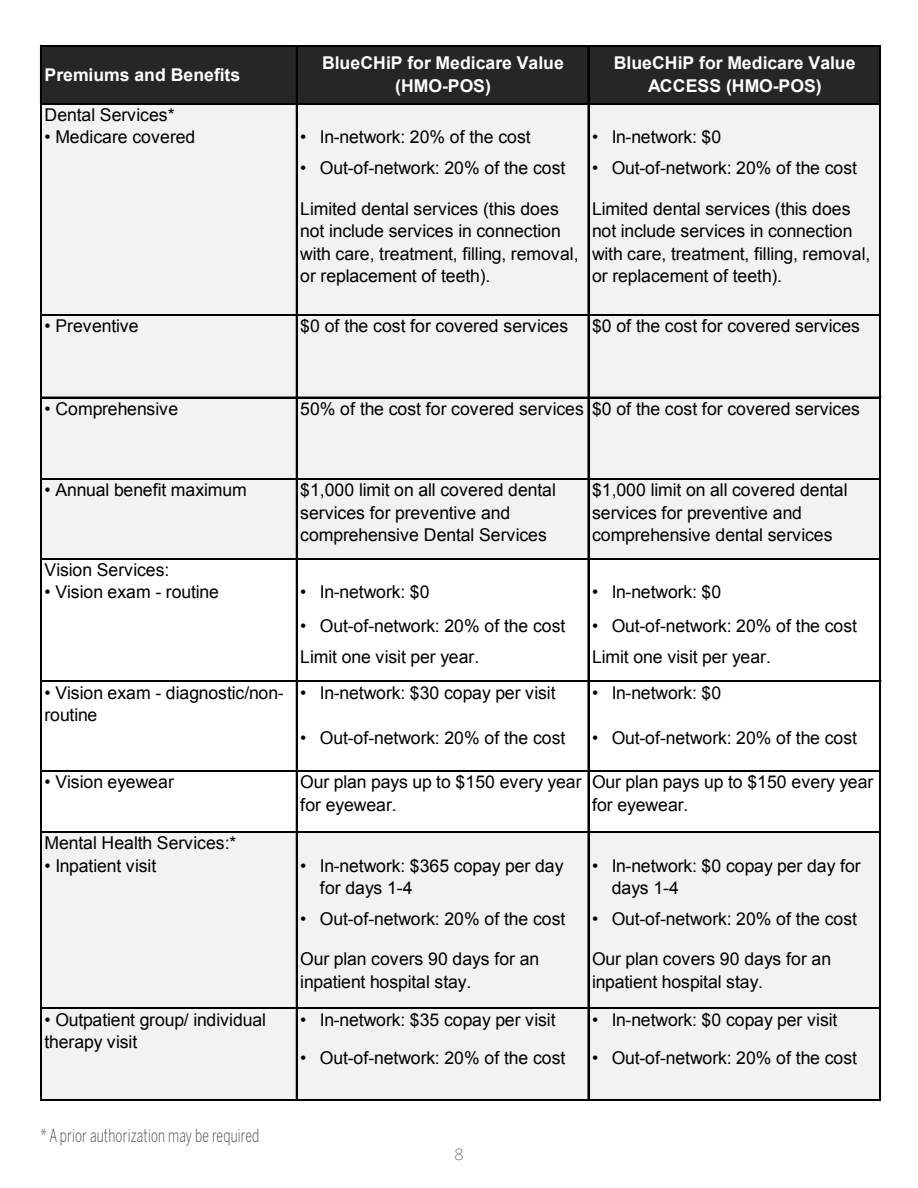
<style>
.page{position:relative;width:918px;height:1188px;background:#fff}
.page>*{position:absolute;margin:0;border:0;box-sizing:border-box;transform-origin:0 0}
.t1{font:300 18px "Benton Sans Condensed";letter-spacing:.01em;color:#4b4c4d;scale:.8 1}
.t2{font:17.7px/22.4px "Arial";color:#000}
.t3{font:700 17.7px/22.6px "Arial";color:#fff;text-align:center}
.t4{font:300 15.3px "Benton Sans";color:#717275}
</style>
<div class="page">
<div style="left:42px;top:47px;width:839px;height:57px;background:#262626"></div>
<hr style="left:42px;top:45px;width:839px;height:2px;background:#000">
<hr style="left:40px;top:45px;width:2px;height:59px;background:#000">
<hr style="left:296px;top:47px;width:2px;height:57px;background:#000">
<hr style="left:588px;top:47px;width:1px;height:57px;background:#000">
<hr style="left:879px;top:47px;width:1px;height:57px;background:#000">
<hr style="left:880px;top:47px;width:1px;height:57px;background:#000">
<div style="left:42px;top:104px;width:839px;height:455px;background:#f2f2f2"></div>
<div style="left:42px;top:832px;width:839px;height:268px;background:#f2f2f2"></div>
<hr style="left:42px;top:103px;width:839px;height:1px;background:#000">
<hr style="left:42px;top:314px;width:839px;height:1px;background:#000">
<hr style="left:42px;top:397px;width:839px;height:1px;background:#000">
<hr style="left:42px;top:478px;width:839px;height:1px;background:#000">
<hr style="left:42px;top:558px;width:839px;height:2px;background:#000">
<hr style="left:42px;top:680px;width:839px;height:1px;background:#000">
<hr style="left:42px;top:681px;width:839px;height:1px;background:#000">
<hr style="left:42px;top:770px;width:839px;height:2px;background:#000">
<hr style="left:42px;top:831px;width:839px;height:1px;background:#000">
<hr style="left:42px;top:1008px;width:839px;height:1px;background:#000">
<hr style="left:42px;top:1099px;width:839px;height:2px;background:#000">
<hr style="left:40px;top:103px;width:2px;height:998px;background:#000">
<hr style="left:296px;top:104px;width:2px;height:997px;background:#000">
<hr style="left:588px;top:104px;width:1px;height:997px;background:#000">
<hr style="left:879px;top:104px;width:1px;height:997px;background:#000">
<hr style="left:880px;top:104px;width:1px;height:997px;background:#000">
<p class="t3" style="left:45px;top:64px;width:197px">Premiums and Benefits</p>
<p class="t3" style="left:322px;top:52px;width:243px">BlueCHiP for Medicare Value (HMO-POS)</p>
<p class="t3" style="left:614px;top:52px;width:243px">BlueCHiP for Medicare Value<br>ACCESS (HMO-POS)</p>
<p class="t2" style="left:45px;top:104px;width:132px">Dental Services*</p>
<p class="t2" style="left:300px;top:125px;width:8px">•</p>
<p class="t2" style="left:592px;top:125px;width:8px">•</p>
<p class="t2" style="left:300px;top:157px;width:8px">•</p>
<p class="t2" style="left:592px;top:157px;width:8px">•</p>
<p class="t2" style="left:45px;top:125px;width:152px">• Medicare covered</p>
<p class="t2" style="left:320px;top:125px;width:212px">In-network: 20% of the cost</p>
<p class="t2" style="left:612px;top:125px;width:111px">In-network: $0</p>
<p class="t2" style="left:320px;top:157px;width:247px">Out-of-network: 20% of the cost</p>
<p class="t2" style="left:612px;top:157px;width:247px">Out-of-network: 20% of the cost</p>
<p class="t2" style="left:300px;top:198px;width:280px">Limited dental services (this does not include services in connection with care, treatment, filling, removal, or replacement of teeth).</p>
<p class="t2" style="left:592px;top:198px;width:280px">Limited dental services (this does not include services in connection with care, treatment, filling, removal, or replacement of teeth).</p>
<p class="t2" style="left:45px;top:315px;width:96px">• Preventive</p>
<p class="t2" style="left:300px;top:315px;width:270px">$0 of the cost for covered services</p>
<p class="t2" style="left:592px;top:315px;width:270px">$0 of the cost for covered services</p>
<p class="t2" style="left:45px;top:398px;width:135px">• Comprehensive</p>
<p class="t2" style="left:300px;top:398px;width:561px">50% of the cost for covered services $0 of the cost for covered services</p>
<p class="t2" style="left:45px;top:479px;width:204px">• Annual benefit maximum</p>
<p class="t2" style="left:300px;top:479px;width:257px">$1,000 limit on all covered dental services for preventive and comprehensive Dental Services</p>
<p class="t2" style="left:592px;top:479px;width:257px">$1,000 limit on all covered dental services for preventive and comprehensive dental services</p>
<p class="t2" style="left:45px;top:559px;width:126px">Vision Services:</p>
<p class="t2" style="left:45px;top:581px;width:176px">• Vision exam - routine</p>
<p class="t2" style="left:300px;top:581px;width:8px">•</p>
<p class="t2" style="left:592px;top:581px;width:8px">•</p>
<p class="t2" style="left:300px;top:615px;width:8px">•</p>
<p class="t2" style="left:592px;top:615px;width:8px">•</p>
<p class="t2" style="left:320px;top:581px;width:111px">In-network: $0</p>
<p class="t2" style="left:612px;top:581px;width:111px">In-network: $0</p>
<p class="t2" style="left:320px;top:615px;width:247px">Out-of-network: 20% of the cost</p>
<p class="t2" style="left:612px;top:615px;width:247px">Out-of-network: 20% of the cost</p>
<p class="t2" style="left:300px;top:645px;width:180px">Limit one visit per year.</p>
<p class="t2" style="left:592px;top:645px;width:180px">Limit one visit per year.</p>
<p class="t2" style="left:320px;top:682px;width:237px">In-network: $30 copay per visit</p>
<p class="t2" style="left:612px;top:682px;width:111px">In-network: $0</p>
<p class="t2" style="left:45px;top:682px;width:241px">• Vision exam - diagnostic/non&shy;routine</p>
<p class="t2" style="left:300px;top:682px;width:8px">•</p>
<p class="t2" style="left:592px;top:682px;width:8px">•</p>
<p class="t2" style="left:300px;top:727px;width:8px">•</p>
<p class="t2" style="left:592px;top:727px;width:8px">•</p>
<p class="t2" style="left:45px;top:771px;width:131px">• Vision eyewear</p>
<p class="t2" style="left:320px;top:727px;width:247px">Out-of-network: 20% of the cost</p>
<p class="t2" style="left:612px;top:727px;width:247px">Out-of-network: 20% of the cost</p>
<p class="t2" style="left:300px;top:771px;width:283px">Our plan pays up to $150 every year for eyewear.</p>
<p class="t2" style="left:592px;top:771px;width:283px">Our plan pays up to $150 every year for eyewear.</p>
<p class="t2" style="left:45px;top:832px;width:193px">Mental Health Services:*</p>
<p class="t2" style="left:45px;top:854px;width:113px">• Inpatient visit</p>
<p class="t2" style="left:320px;top:854px;width:245px">In-network: $365 copay per day for days 1-4</p>
<p class="t2" style="left:612px;top:854px;width:251px">In-network: $0 copay per day for days 1-4</p>
<p class="t2" style="left:320px;top:908px;width:247px">Out-of-network: 20% of the cost</p>
<p class="t2" style="left:300px;top:948px;width:241px">Our plan covers 90 days for an inpatient hospital stay.</p>
<p class="t2" style="left:592px;top:948px;width:241px">Our plan covers 90 days for an inpatient hospital stay.</p>
<p class="t2" style="left:45px;top:1009px;width:223px">• Outpatient group/ individual therapy visit</p>
<p class="t2" style="left:320px;top:1009px;width:237px">In-network: $35 copay per visit</p>
<p class="t2" style="left:612px;top:1009px;width:227px">In-network: $0 copay per visit</p>
<p class="t2" style="left:320px;top:1047px;width:247px">Out-of-network: 20% of the cost</p>
<p class="t2" style="left:612px;top:1047px;width:247px">Out-of-network: 20% of the cost</p>
<p class="t2" style="left:300px;top:854px;width:8px">•</p>
<p class="t2" style="left:592px;top:854px;width:8px">•</p>
<p class="t2" style="left:612px;top:908px;width:247px">Out-of-network: 20% of the cost</p>
<p class="t2" style="left:300px;top:908px;width:8px">•</p>
<p class="t2" style="left:592px;top:908px;width:8px">•</p>
<p class="t2" style="left:300px;top:1009px;width:8px">•</p>
<p class="t2" style="left:592px;top:1009px;width:8px">•</p>
<p class="t2" style="left:300px;top:1047px;width:8px">•</p>
<p class="t2" style="left:592px;top:1047px;width:8px">•</p>
<p class="t1" style="left:40px;top:1125px;width:275px">* A prior authorization may be required</p>
<p class="t4" style="left:454px;top:1146px;width:11px">8</p>
</div>
